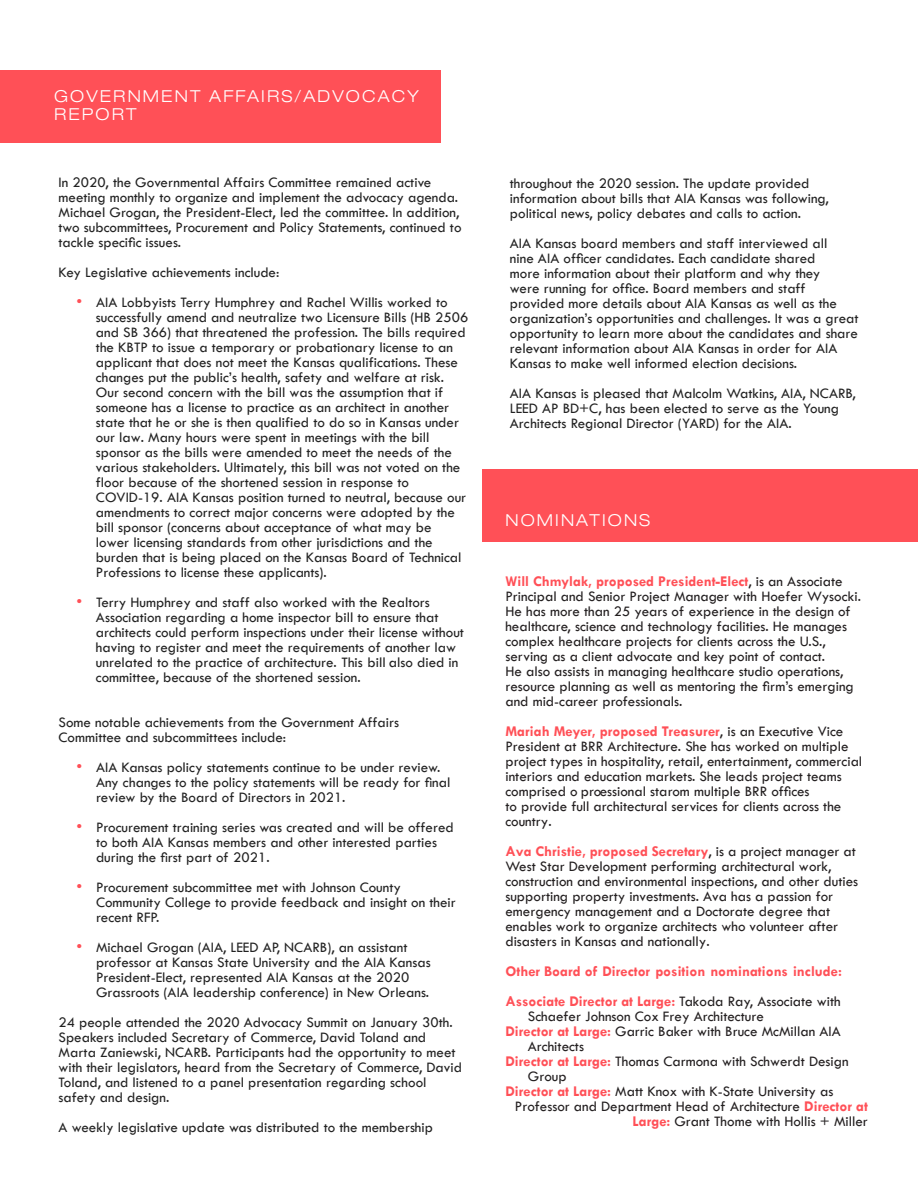
<style>
.page{position:relative;width:918px;height:1188px;background:#fff}
.page>*{position:absolute;margin:0;border:0;box-sizing:border-box;transform-origin:0 0}
.t1{font:300 expanded 16.5px/18px "Helvetica Neue";letter-spacing:.13em;color:#fff}
.t2{font:15px/15px "Tw Cen";color:#222}
.t3{font:15px/15px "Tw Cen";color:#231f20}
.t4{font:700 15px/30px "Tw Cen";color:#ff5057}
.s1{font-size:16.5px;color:#ff5057}
.s2{font-weight:700;color:#ff5057}
.s3{font-weight:400;color:#231f20}
</style>
<div class="page">
<div style="left:482px;top:469px;width:436px;height:73px;background:#ff5057"></div>
<div style="left:0;top:70px;width:441px;height:73px;background:#ff5057"></div>
<p class="t1" style="left:54px;top:87px;width:366px">GOVERNMENT AFFAIRS/ADVOCACY<br>REPORT</p>
<p class="t2" style="left:58px;top:175px;width:405px">In 2020, the Governmental Affairs Committee remained active meeting monthly to organize and implement the advocacy agenda.<br>Michael Grogan, the President-Elect, led the committee. In addition, two subcommittees, Procurement and Policy Statements, continued to tackle specific issues.</p>
<p class="t2" style="left:58px;top:265px;width:222px">Key Legislative achievements include:</p>
<p class="t2" style="left:96px;top:295px;width:374px;text-indent:-19px"><span class="s1">•</span> AIA Lobbyists Terry Humphrey and Rachel Willis worked to successfully amend and neutralize two Licensure Bills (HB 2506 and SB 366) that threatened the profession. The bills required the KBTP to issue a temporary or probationary license to an applicant that does not meet the Kansas qualifications. These changes put the public’s health, safety and welfare at risk.<br>Our second concern with the bill was the assumption that if someone has a license to practice as an architect in another state that he or she is then qualified to do so in Kansas under our law. Many hours were spent in meetings with the bill sponsor as the bills were amended to meet the needs of the various stakeholders. Ultimately, this bill was not voted on the floor because of the shortened session in response to COVID-19. AIA Kansas position turned to neutral, because our amendments to correct major concerns were adopted by the bill sponsor (concerns about acceptance of what may be lower licensing standards from other jurisdictions and the burden that is being placed on the Kansas Board of Technical Professions to license these applicants).</p>
<p class="t2" style="left:96px;top:595px;width:370px;text-indent:-19px"><span class="s1">•</span> Terry Humphrey and staff also worked with the Realtors Association regarding a home inspector bill to ensure that architects could perform inspections under their license without having to register and meet the requirements of another law unrelated to the practice of architecture. This bill also died in committee, because of the shortened session.</p>
<p class="t2" style="left:58px;top:715px;width:342px">Some notable achievements from the Government Affairs<br>Committee and subcommittees include:</p>
<p class="t2" style="left:96px;top:760px;width:356px;text-indent:-20px"><span class="s1">•</span> AIA Kansas policy statements continue to be under review.<br>Any changes to the policy statements will be ready for final review by the Board of Directors in 2021.</p>
<p class="t2" style="left:96px;top:820px;width:359px;text-indent:-20px"><span class="s1">•</span> Procurement training series was created and will be offered to both AIA Kansas members and other interested parties during the first part of 2021.</p>
<p class="t2" style="left:96px;top:880px;width:361px;text-indent:-20px"><span class="s1">•</span> Procurement subcommittee met with Johnson County<br>Community College to provide feedback and insight on their recent RFP.</p>
<p class="t2" style="left:96px;top:940px;width:336px;text-indent:-20px"><span class="s1">•</span> Michael Grogan (AIA, LEED AP, NCARB), an assistant professor at Kansas State University and the AIA Kansas President-Elect, represented AIA Kansas at the 2020<br>Grassroots (AIA leadership conference) in New Orleans.</p>
<p class="t2" style="left:58px;top:1015px;width:405px">24 people attended the 2020 Advocacy Summit on January 30th.<br>Speakers included Secretary of Commerce, David Toland and Marta Zaniewski, NCARB. Participants had the opportunity to meet with their legislators, heard from the Secretary of Commerce, David Toland, and listened to a panel presentation regarding school safety and design.</p>
<p class="t2" style="left:58px;top:1120px;width:376px">A weekly legislative update was distributed to the membership</p>
<p class="t2" style="left:510px;top:175px;width:320px">throughout the 2020 session. The update provided information about bills that AIA Kansas was following, political news, policy debates and calls to action.</p>
<p class="t2" style="left:510px;top:235px;width:350px">AIA Kansas board members and staff interviewed all<br>nine AIA officer candidates. Each candidate shared<br>more information about their platform and why they<br>were running for office. Board members and staff provided more details about AIA Kansas as well as the organization’s opportunities and challenges. It was a great opportunity to learn more about the candidates and share relevant information about AIA Kansas in order for AIA Kansas to make well informed election decisions.</p>
<p class="t2" style="left:510px;top:385px;width:347px">AIA Kansas is pleased that Malcolm Watkins, AIA, NCARB,<br>LEED AP BD+C, has been elected to serve as the Young<br>Architects Regional Director (YARD) for the AIA.</p>
<p class="t1" style="left:505px;top:510px;width:146px">NOMINATIONS</p>
<p class="t3" style="left:505px;top:573px;width:357px"><span class="s2">Will Chmylak, proposed President-Elect</span>, is an Associate Principal and Senior Project Manager with Hoefer Wysocki.<br>He has more than 25 years of experience in the design of healthcare, science and technology facilities. He manages complex healthcare projects for clients across the U.S., serving as a client advocate and key point of contact.<br>He also assists in managing healthcare studio operations, resource planning as well as mentoring the firm’s emerging and mid-career professionals.</p>
<p class="t3" style="left:505px;top:723px;width:358px"><span class="s2">Mariah Meyer, proposed Treasurer</span>, is an Executive Vice President at BRR Architecture. She has worked on multiple project types in hospitality, retail, entertainment, commercial interiors and education markets. She leads project teams comprised o proessional starom multiple BRR offices<br>to provide full architectural services for clients across the country.</p>
<p class="t3" style="left:505px;top:843px;width:354px"><span class="s2">Ava Christie, proposed Secretary</span>, is a project manager at West Star Development performing architectural work, construction and environmental inspections, and other duties supporting property investments. Ava has a passion for emergency management and a Doctorate degree that enables work to organize architects who volunteer after disasters in Kansas and nationally.</p>
<p class="t4" style="left:505px;top:955px;width:338px">Other Board of Director position nominations include:<br>Associate Director at Large: <span class="s3">Takoda Ray, Associate with</span></p>
<p class="t3" style="left:528px;top:1008px;width:237px">Schaefer Johnson Cox Frey Architecture</p>
<p class="t3" style="left:505px;top:1023px;width:337px"><span class="s2">Director at Large:</span> Garric Baker with Bruce McMillan AIA</p>
<p class="t3" style="left:528px;top:1038px;width:58px">Architects</p>
<p class="t3" style="left:505px;top:1053px;width:345px"><span class="s2">Director at Large:</span> Thomas Carmona with Schwerdt Design</p>
<p class="t3" style="left:528px;top:1068px;width:40px">Group</p>
<p class="t3" style="left:505px;top:1083px;width:330px"><span class="s2">Director at Large:</span> Matt Knox with K-State University as</p>
<p class="t3" style="left:515px;top:1098px;width:355px">Professor and Department Head of Architecture <span class="s2">Director at</span></p>
<p class="t3" style="left:632px;top:1113px;width:237px"><span class="s2">Large:</span> Grant Thome with Hollis + Miller</p>
</div>
